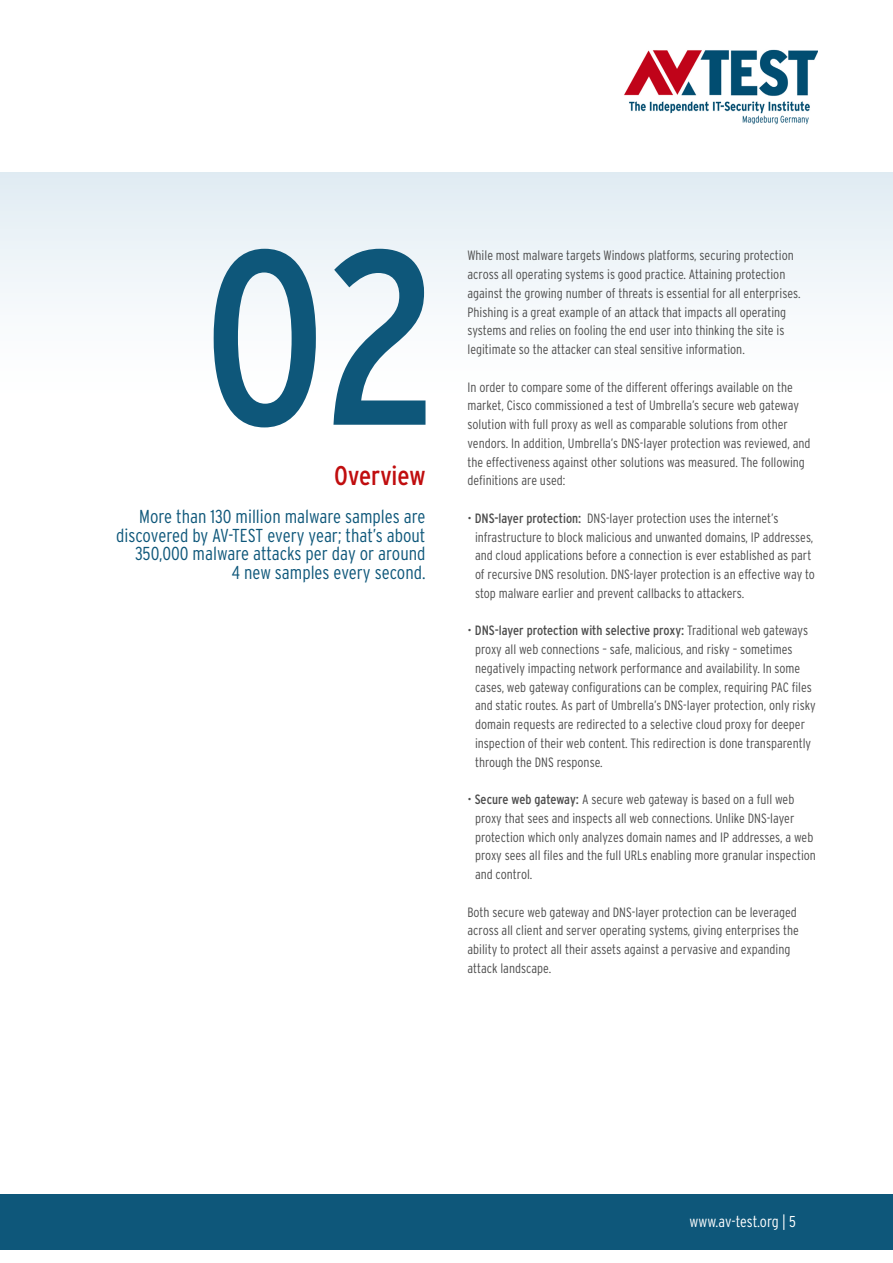
<style>
.page{position:relative;width:893px;height:1263px;background:#fff}
.page>*{position:absolute;margin:0;border:0;box-sizing:border-box;transform-origin:0 0}
.t1{font:condensed 247.5px "Interstate";color:#0e577a}
.t2{font:condensed 27px "Interstate";color:#c00d0e}
.t3{font:300 condensed 18.75px/18.8px "Interstate";color:#0e577a;text-align:right}
.t4{font:300 condensed 15.75px "Interstate";letter-spacing:-.005em;color:#fff}
.t5{font:300 condensed 13.5px/18.8px "Interstate";color:#4d4d4d}
.s1{font-weight:400}
</style>
<div class="page">
<div style="left:0;top:173px;width:893px;height:234px;background:linear-gradient(to bottom,#e2ecf3,#fff)"></div>
<div style="left:0;top:1194px;width:893px;height:55px;background:#0e577a"></div>
<img style="left:624px;top:49px;width:194px;height:76px">
<h1 class="t1" style="left:203px;top:187px;width:237px">02</h1>
<h2 class="t2" style="left:334px;top:459px;width:93px">Overview</h2>
<h3 class="t3" style="left:116px;top:507px;width:311px">More than 130 million malware samples are discovered by AV-TEST every year; that’s about 350,000 malware attacks per day or around<br>4 new samples every second.</h3>
<p class="t5" style="left:467px;top:246px;width:335px">While most malware targets Windows platforms, securing protection across all operating systems is good practice. Attaining protection against the growing number of threats is essential for all enterprises.<br>Phishing is a great example of an attack that impacts all operating systems and relies on fooling the end user into thinking the site is legitimate so the attacker can steal sensitive information.</p>
<p class="t5" style="left:467px;top:377px;width:345px">In order to compare some of the different offerings available on the market, Cisco commissioned a test of Umbrella’s secure web gateway solution with full proxy as well as comparable solutions from other vendors. In addition, Umbrella’s DNS-layer protection was reviewed, and the effectiveness against other solutions was measured. The following definitions are used:</p>
<p class="t5" style="left:475px;top:509px;width:341px;text-indent:-8px">• <span class="s1">DNS-layer protection:</span> DNS-layer protection uses the internet’s infrastructure to block malicious and unwanted domains, IP addresses, and cloud applications before a connection is ever established as part of recursive DNS resolution. DNS-layer protection is an effective way to stop malware earlier and prevent callbacks to attackers.</p>
<p class="t5" style="left:475px;top:621px;width:342px;text-indent:-8px">• <span class="s1">DNS-layer protection with selective proxy:</span> Traditional web gateways proxy all web connections – safe, malicious, and risky – sometimes negatively impacting network performance and availability. In some cases, web gateway configurations can be complex, requiring PAC files and static routes. As part of Umbrella’s DNS-layer protection, only risky domain requests are redirected to a selective cloud proxy for deeper inspection of their web content. This redirection is done transparently through the DNS response.</p>
<p class="t5" style="left:475px;top:790px;width:342px;text-indent:-8px">• <span class="s1">Secure web gateway:</span> A secure web gateway is based on a full web proxy that sees and inspects all web connections. Unlike DNS-layer protection which only analyzes domain names and IP addresses, a web proxy sees all files and the full URLs enabling more granular inspection and control.</p>
<p class="t5" style="left:467px;top:902px;width:333px">Both secure web gateway and DNS-layer protection can be leveraged across all client and server operating systems, giving enterprises the ability to protect all their assets against a pervasive and expanding attack landscape.</p>
<p class="t4" style="left:689px;top:1212px;width:108px">www.av-test.org | 5</p>
</div>
